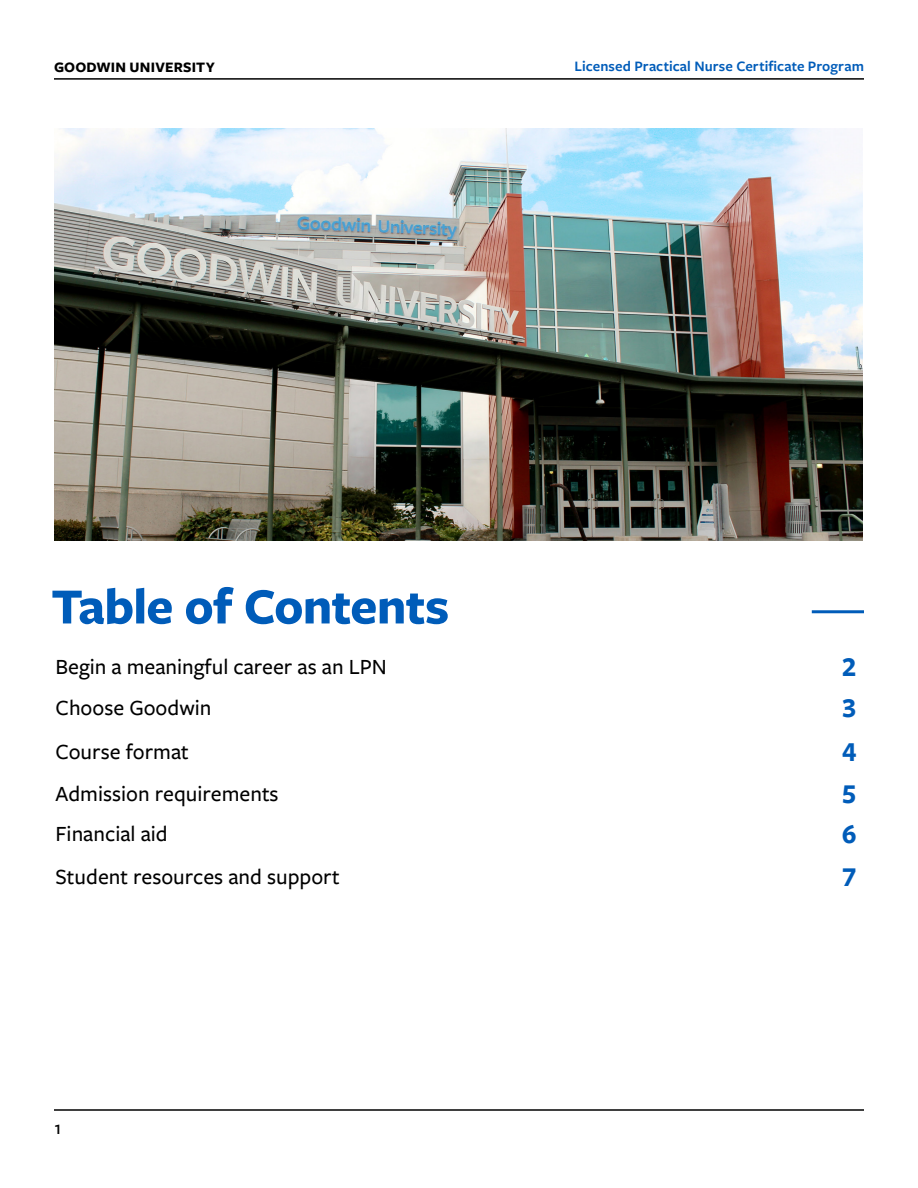
<style>
.page{position:relative;width:918px;height:1188px;background:#fff}
.page>*{position:absolute;margin:0;border:0;box-sizing:border-box;transform-origin:0 0}
.t1{font:700 52.5px "Freight Sans Pro";letter-spacing:-.015em;color:#005cb9}
.t2{font:700 28.5px "Freight Sans Pro";color:#005cb9}
.t3{font:500 22.5px "Freight Sans Pro";color:#000}
.t4{font:600 15px "Freight Sans Pro";letter-spacing:.005em;color:#005cb9}
.t5{font:700 15px "Freight Sans Pro";letter-spacing:.01em;color:#000}
.t6{font:600 15px "Freight Sans Pro";color:#000}
</style>
<div class="page">
<hr style="left:54px;top:78px;width:810px;height:2px;background:#000">
<hr style="left:54px;top:1109px;width:810px;height:2px;background:#000">
<hr style="left:812px;top:610px;width:52px;height:3px;background:#005cb9">
<img style="left:54px;top:129px;width:808px;height:411px">
<p class="t5" style="left:54px;top:57px;width:162px">GOODWIN UNIVERSITY</p>
<p class="t4" style="left:575px;top:56px;width:291px">Licensed Practical Nurse Certificate Program</p>
<h1 class="t1" style="left:51px;top:570px;width:399px">Table of Contents</h1>
<p class="t3" style="left:56px;top:651px;width:333px">Begin a meaningful career as an LPN</p>
<p class="t2" style="left:842px;top:647px;width:16px">2</p>
<p class="t3" style="left:56px;top:693px;width:157px">Choose Goodwin</p>
<p class="t2" style="left:842px;top:688px;width:16px">3</p>
<p class="t3" style="left:56px;top:737px;width:135px">Course format</p>
<p class="t2" style="left:842px;top:732px;width:16px">4</p>
<p class="t3" style="left:56px;top:779px;width:225px">Admission requirements</p>
<p class="t2" style="left:842px;top:774px;width:16px">5</p>
<p class="t3" style="left:56px;top:819px;width:114px">Financial aid</p>
<p class="t2" style="left:842px;top:814px;width:16px">6</p>
<p class="t3" style="left:56px;top:861px;width:286px">Student resources and support</p>
<p class="t2" style="left:842px;top:857px;width:16px">7</p>
<p class="t6" style="left:54px;top:1119px;width:9px">1</p>
</div>
